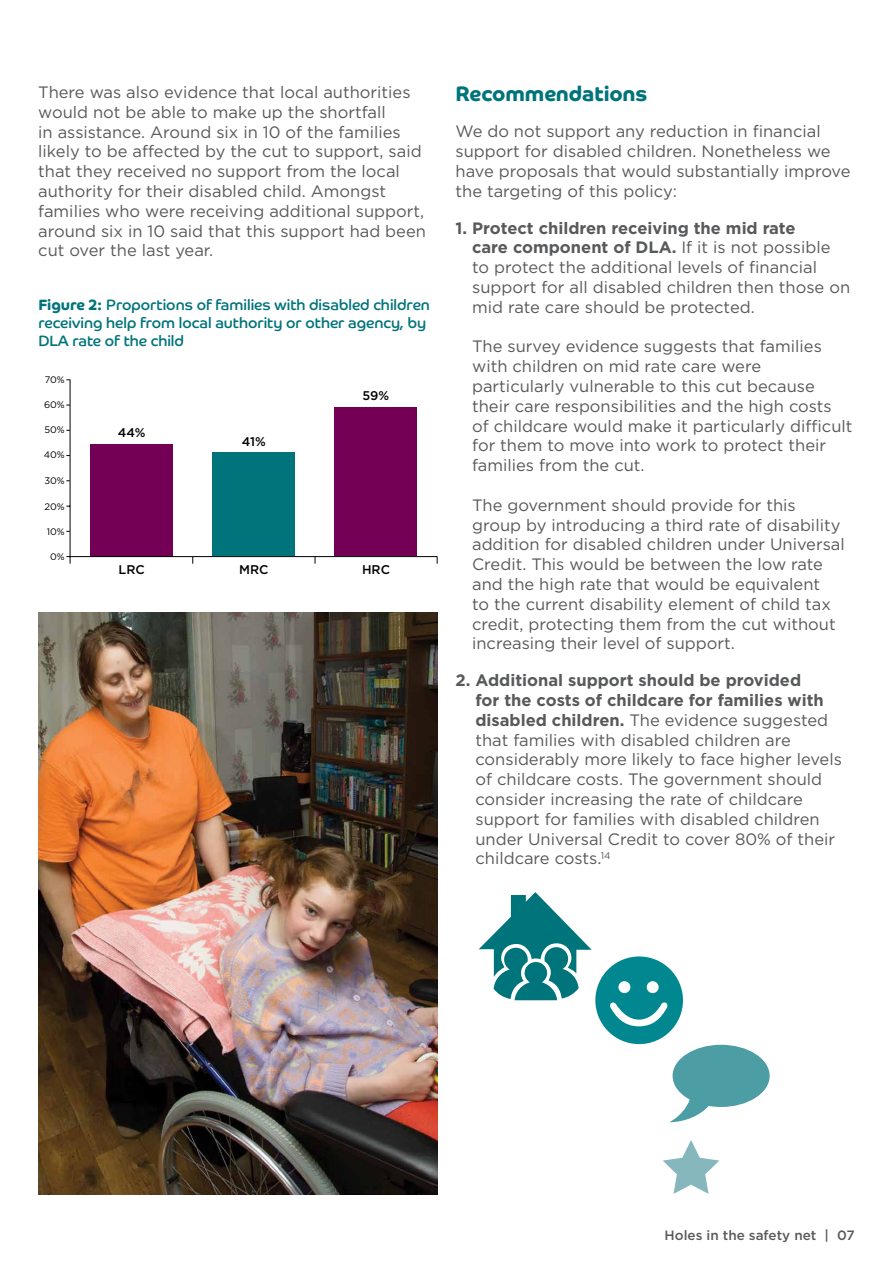
<style>
.page{position:relative;width:893px;height:1263px;background:#fff}
.page>*{position:absolute;margin:0;border:0;box-sizing:border-box;transform-origin:0 0}
.t1{font:21px "Co Headline Bd";color:#00747b}
.t2{font:16.5px/19.8px "Gotham";color:#58595b}
.t3{font:15px/18px "Co Headline";color:#00747b}
.t4{font:500 13.5px "Gotham";color:#58595b}
.t5{font:500 12.6px "Gotham";color:#000}
.t6{font:9.45px "Gotham";color:#000}
.s1{font-family:"Co Headline Bd"}
.s2{font-weight:700}
</style>
<div class="page">
<div style="left:91px;top:444px;width:82px;height:112px;background:#730055"></div>
<div style="left:213px;top:453px;width:82px;height:103px;background:#00747b"></div>
<div style="left:335px;top:408px;width:82px;height:148px;background:#730055"></div>
<hr style="left:70px;top:379px;width:1px;height:178px;background:#000">
<hr style="left:70px;top:556px;width:367px;height:1px;background:#000">
<svg style="left:66px;top:556px;width:5px;height:8px"></svg>
<img style="left:38px;top:612px;width:399px;height:583px">
<svg style="left:479px;top:892px;width:291px;height:230px"></svg>
<svg style="left:663px;top:1140px;width:56px;height:54px"></svg>
<p class="t2" style="left:38px;top:82px;width:389px">There was also evidence that local authorities would not be able to make up the shortfall<br>in assistance. Around six in 10 of the families likely to be affected by the cut to support, said that they received no support from the local authority for their disabled child. Amongst families who were receiving additional support, around six in 10 said that this support had been cut over the last year.</p>
<p class="t3" style="left:38px;top:296px;width:393px"><span class="s1">Figure 2:</span> Proportions of families with disabled children receiving help from local authority or other agency, by<br>DLA rate of the child</p>
<p class="t6" style="left:45px;top:374px;width:22px">70%</p>
<p class="t6" style="left:44px;top:399px;width:22px">60%</p>
<p class="t6" style="left:44px;top:425px;width:22px">50%</p>
<p class="t6" style="left:44px;top:450px;width:22px">40%</p>
<p class="t6" style="left:44px;top:476px;width:22px">30%</p>
<p class="t6" style="left:44px;top:501px;width:22px">20%</p>
<p class="t6" style="left:47px;top:526px;width:20px">10%</p>
<p class="t6" style="left:50px;top:552px;width:16px">0%</p>
<p class="t5" style="left:118px;top:426px;width:29px">44%</p>
<p class="t5" style="left:119px;top:563px;width:28px">LRC</p>
<p class="t5" style="left:242px;top:434px;width:26px">41%</p>
<p class="t5" style="left:362px;top:389px;width:28px">59%</p>
<p class="t5" style="left:239px;top:563px;width:31px">MRC</p>
<p class="t5" style="left:362px;top:563px;width:29px">HRC</p>
<p class="t1" style="left:455px;top:80px;width:193px">Recommendations</p>
<p class="t2" style="left:455px;top:121px;width:397px">We do not support any reduction in financial support for disabled children. Nonetheless we have proposals that would substantially improve the targeting of this policy:</p>
<p class="t2" style="left:472px;top:218px;width:380px;text-indent:-17px"><span class="s2">1. Protect children receiving the mid rate<br>care component of DLA.</span> If it is not possible to protect the additional levels of financial support for all disabled children then those on mid rate care should be protected.</p>
<p class="t2" style="left:472px;top:336px;width:382px">The survey evidence suggests that families with children on mid rate care were particularly vulnerable to this cut because their care responsibilities and the high costs of childcare would make it particularly difficult for them to move into work to protect their families from the cut.</p>
<p class="t2" style="left:472px;top:495px;width:374px">The government should provide for this group by introducing a third rate of disability addition for disabled children under Universal Credit. This would be between the low rate and the high rate that would be equivalent<br>to the current disability element of child tax credit, protecting them from the cut without increasing their level of support.</p>
<p class="t2" style="left:475px;top:670px;width:368px;text-indent:-20px"><span class="s2">2. Additional support should be provided<br>for the costs of childcare for families with disabled children.</span> The evidence suggested that families with disabled children are considerably more likely to face higher levels of childcare costs. The government should consider increasing the rate of childcare support for families with disabled children under Universal Credit to cover 80% of their childcare costs.<sup>14</sup></p>
<p class="t4" style="left:665px;top:1228px;width:192px">Holes in the safety net | 07</p>
</div>
